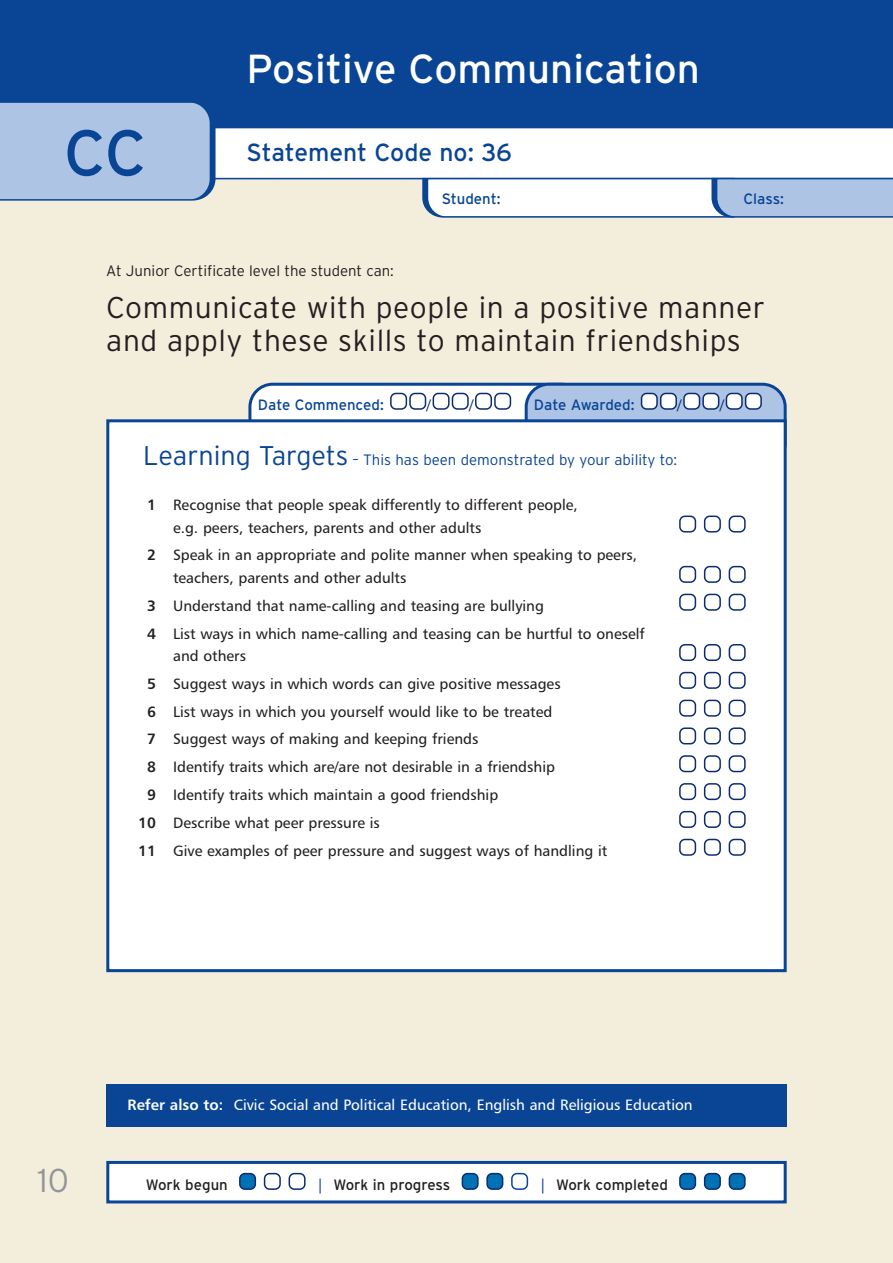
<style>
.page{position:relative;width:893px;height:1263px;background:#f3eddc}
.page>*{position:absolute;margin:0;border:0;box-sizing:border-box;transform-origin:0 0}
.t1{font:64.5px "Interstate";color:#094594}
.t2{font:40.5px "Interstate";color:#fff}
.t3{font:300 33px "Interstate";color:#939598}
.t4{font:300 30px/33px "Interstate";letter-spacing:.02em;color:#231f20}
.t5{font:24.75px "Interstate";color:#094594}
.t6{font:15px/22.5px "Humanist 777 BT Roman B";color:#231f20}
.t7{font:15px "Humanist 777 BT Roman B";color:#fff}
.t8{font:300 15px "Interstate";color:#094594}
.t9{font:15px "Interstate";color:#094594}
.t10{font:300 15px "Interstate";color:#231f20}
.t11{font:15px "Interstate";color:#231f20}
.t12{font:15px "Humanist 777 BT Roman B";color:#0c2c72}
.s1{font-size:27px}
.s2{font-family:"Humanist 777 BT Bold B"}
.s3{font-family:"Humanist 777 BT Roman B";color:#094594}
</style>
<div class="page">
<div style="left:0;top:0;width:893px;height:128px;background:#094594"></div>
<div style="left:218px;top:128px;width:675px;height:52px;background:#fff"></div>
<svg style="left:419px;top:177px;width:474px;height:41px;background:#cbd8ea"></svg>
<svg style="left:0;top:102px;width:218px;height:99px;background:#a4bde0"></svg>
<svg style="left:248px;top:383px;width:539px;height:36px;background:#bfcee4"></svg>
<div style="left:108px;top:421px;width:677px;height:550px;background:#fff"></div>
<svg style="left:729px;top:839px;width:17px;height:17px"></svg>
<svg style="left:704px;top:839px;width:17px;height:17px"></svg>
<svg style="left:679px;top:839px;width:17px;height:17px"></svg>
<svg style="left:729px;top:811px;width:17px;height:17px"></svg>
<svg style="left:704px;top:811px;width:17px;height:17px"></svg>
<svg style="left:679px;top:811px;width:17px;height:17px"></svg>
<svg style="left:729px;top:783px;width:17px;height:17px"></svg>
<svg style="left:704px;top:783px;width:17px;height:17px"></svg>
<svg style="left:679px;top:783px;width:17px;height:17px"></svg>
<svg style="left:729px;top:755px;width:17px;height:17px"></svg>
<svg style="left:704px;top:755px;width:17px;height:17px"></svg>
<svg style="left:679px;top:755px;width:17px;height:17px"></svg>
<svg style="left:729px;top:727px;width:17px;height:17px"></svg>
<svg style="left:704px;top:727px;width:17px;height:17px"></svg>
<svg style="left:679px;top:727px;width:17px;height:17px"></svg>
<svg style="left:729px;top:700px;width:17px;height:17px"></svg>
<svg style="left:704px;top:700px;width:17px;height:17px"></svg>
<svg style="left:679px;top:700px;width:17px;height:17px"></svg>
<svg style="left:729px;top:672px;width:17px;height:17px"></svg>
<svg style="left:704px;top:672px;width:17px;height:17px"></svg>
<svg style="left:679px;top:672px;width:17px;height:17px"></svg>
<svg style="left:729px;top:644px;width:17px;height:17px"></svg>
<svg style="left:704px;top:644px;width:17px;height:17px"></svg>
<svg style="left:679px;top:644px;width:17px;height:17px"></svg>
<svg style="left:729px;top:594px;width:17px;height:17px"></svg>
<svg style="left:704px;top:594px;width:17px;height:17px"></svg>
<svg style="left:679px;top:594px;width:17px;height:17px"></svg>
<svg style="left:729px;top:566px;width:17px;height:17px"></svg>
<svg style="left:704px;top:566px;width:17px;height:17px"></svg>
<svg style="left:679px;top:566px;width:17px;height:17px"></svg>
<svg style="left:729px;top:515px;width:17px;height:17px"></svg>
<svg style="left:704px;top:515px;width:17px;height:17px"></svg>
<svg style="left:679px;top:515px;width:17px;height:17px"></svg>
<div style="left:106px;top:419px;width:681px;height:553px;border:3px solid #094594"></div>
<div style="left:106px;top:1084px;width:681px;height:43px;background:#094594"></div>
<div style="left:108px;top:1162px;width:677px;height:40px;background:#fff"></div>
<svg style="left:729px;top:1173px;width:17px;height:17px"></svg>
<svg style="left:704px;top:1173px;width:17px;height:17px"></svg>
<svg style="left:679px;top:1173px;width:17px;height:17px"></svg>
<svg style="left:511px;top:1173px;width:17px;height:17px"></svg>
<svg style="left:486px;top:1173px;width:17px;height:17px"></svg>
<svg style="left:462px;top:1173px;width:17px;height:17px"></svg>
<svg style="left:289px;top:1173px;width:17px;height:17px"></svg>
<svg style="left:264px;top:1173px;width:17px;height:17px"></svg>
<svg style="left:239px;top:1173px;width:17px;height:17px"></svg>
<div style="left:106px;top:1161px;width:681px;height:42px;border:3px solid #094594"></div>
<h1 class="t1" style="left:64px;top:116px;width:85px">CC</h1>
<h2 class="t2" style="left:247px;top:46px;width:455px">Positive Communication</h2>
<h3 class="t5" style="left:247px;top:138px;width:267px">Statement Code no: 36</h3>
<p class="t9" style="left:442px;top:190px;width:60px">Student:</p>
<p class="t9" style="left:743px;top:190px;width:42px">Class:</p>
<p class="t10" style="left:106px;top:262px;width:289px">At Junior Certificate level the student can:</p>
<h3 class="t4" style="left:106px;top:291px;width:660px">Communicate with people in a positive manner and apply these skills to maintain friendships</h3>
<p class="t9" style="left:258px;top:396px;width:127px">Date Commenced:</p>
<p class="t12" style="left:427px;top:398px;width:6px">/</p>
<p class="t12" style="left:469px;top:398px;width:6px">/</p>
<p class="t9" style="left:534px;top:396px;width:102px">Date Awarded:</p>
<p class="t12" style="left:678px;top:398px;width:6px">/</p>
<p class="t12" style="left:720px;top:398px;width:6px">/</p>
<p class="t8" style="left:143px;top:451px;width:535px"><span class="s1">Learning Targets</span> – This has been demonstrated by your ability to:</p>
<p class="t6" style="left:173px;top:495px;width:406px;text-indent:-26px"><span class="s2">1</span> Recognise that people speak differently to different people, e.g. peers, teachers, parents and other adults</p>
<p class="t6" style="left:173px;top:545px;width:465px;text-indent:-26px"><span class="s2">2</span> Speak in an appropriate and polite manner when speaking to peers, teachers, parents and other adults</p>
<p class="t6" style="left:147px;top:593px;width:499px;line-height:27.8px"><span class="s2">3</span> Understand that name-calling and teasing are bullying<br><span class="s2">4</span> List ways in which name-calling and teasing can be hurtful to oneself</p>
<p class="t6" style="left:173px;top:646px;width:74px">and others</p>
<p class="t6" style="left:147px;top:673px;width:415px"><span class="s2">5</span> Suggest ways in which words can give positive messages</p>
<p class="t6" style="left:147px;top:701px;width:407px"><span class="s2">6</span> List ways in which you yourself would like to be treated</p>
<p class="t6" style="left:147px;top:729px;width:333px"><span class="s2">7</span> Suggest ways of making and keeping friends</p>
<p class="t6" style="left:147px;top:757px;width:409px"><span class="s2">8</span> Identify traits which are/are not desirable in a friendship</p>
<p class="t6" style="left:147px;top:785px;width:353px"><span class="s2">9</span> Identify traits which maintain a good friendship</p>
<p class="t6" style="left:138px;top:813px;width:243px"><span class="s2">10</span> Describe what peer pressure is</p>
<p class="t6" style="left:138px;top:840px;width:471px"><span class="s2">11</span> Give examples of peer pressure and suggest ways of handling it</p>
<h3 class="t3" style="left:37px;top:1161px;width:33px">10</h3>
<p class="t7" style="left:128px;top:1098px;width:567px"><span class="s2">Refer also to:</span> Civic Social and Political Education, English and Religious Education</p>
<p class="t11" style="left:146px;top:1176px;width:83px">Work begun</p>
<p class="t11" style="left:317px;top:1176px;width:135px"><span class="s3">|</span> Work in progress</p>
<p class="t11" style="left:539px;top:1176px;width:130px"><span class="s3">|</span> Work completed</p>
</div>
